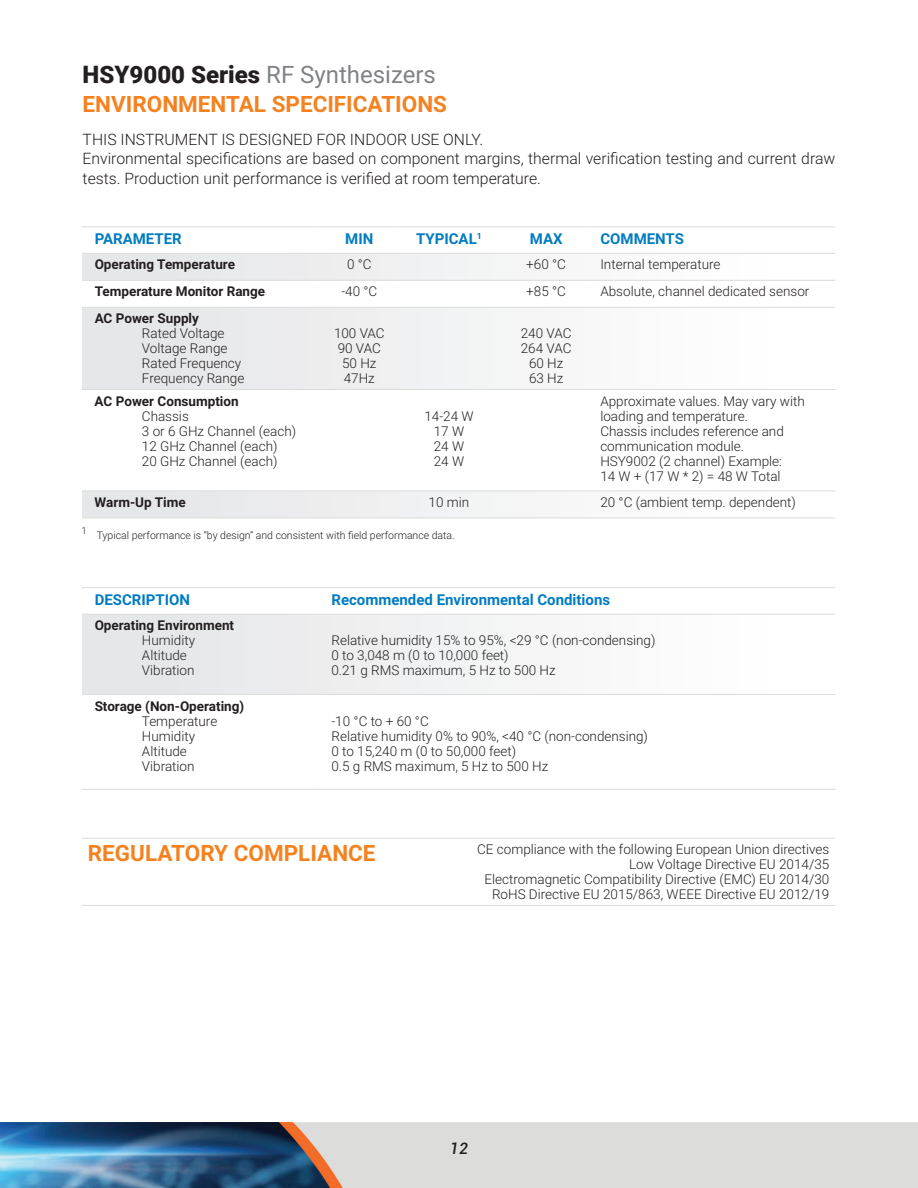
<style>
.page{position:relative;width:918px;height:1188px;background:#fff}
.page>*{position:absolute;margin:0;border:0;box-sizing:border-box;transform-origin:0 0}
.t1{font:24px "Roboto";color:#808285}
.t2{font:700 22.5px "Roboto";color:#f58220}
.t3{font:300 15.75px/19.5px "Roboto";color:#231f20}
.t4{font:italic 500 15.75px "Roboto";color:#231f20}
.t5{font:700 15px "Roboto";color:#007cc2}
.t6{font:300 13.5px/15px "Roboto";color:#231f20}
.t7{font:700 13.5px "Roboto";color:#231f20}
.t8{font:300 10.5px "Roboto";color:#231f20}
.s1{font-weight:900;color:#231f20}
</style>
<div class="page">
<img style="left:0;top:1123px;width:918px;height:65px">
<svg style="left:82px;top:254px;width:753px;height:264px"></svg>
<hr style="left:82px;top:227px;width:237px;height:1px;background:#dbdcda">
<hr style="left:319px;top:227px;width:74px;height:1px;background:#dbdcda">
<hr style="left:393px;top:227px;width:105px;height:1px;background:#dbdcda">
<hr style="left:498px;top:227px;width:90px;height:1px;background:#dbdcda">
<hr style="left:588px;top:227px;width:247px;height:1px;background:#dbdcda">
<hr style="left:82px;top:253px;width:237px;height:1px;background:#dbdcda">
<hr style="left:319px;top:253px;width:74px;height:1px;background:#dbdcda">
<hr style="left:393px;top:253px;width:105px;height:1px;background:#dbdcda">
<hr style="left:498px;top:253px;width:90px;height:1px;background:#dbdcda">
<hr style="left:588px;top:253px;width:247px;height:1px;background:#dbdcda">
<hr style="left:82px;top:280px;width:237px;height:1px;background:#dbdcda">
<hr style="left:319px;top:280px;width:74px;height:1px;background:#dbdcda">
<hr style="left:393px;top:280px;width:105px;height:1px;background:#dbdcda">
<hr style="left:498px;top:280px;width:90px;height:1px;background:#dbdcda">
<hr style="left:588px;top:280px;width:247px;height:1px;background:#dbdcda">
<hr style="left:82px;top:307px;width:237px;height:1px;background:#dbdcda">
<hr style="left:319px;top:307px;width:74px;height:1px;background:#dbdcda">
<hr style="left:393px;top:307px;width:105px;height:1px;background:#dbdcda">
<hr style="left:498px;top:307px;width:90px;height:1px;background:#dbdcda">
<hr style="left:588px;top:307px;width:247px;height:1px;background:#dbdcda">
<hr style="left:82px;top:389px;width:237px;height:1px;background:#dbdcda">
<hr style="left:319px;top:389px;width:74px;height:1px;background:#dbdcda">
<hr style="left:393px;top:389px;width:105px;height:1px;background:#dbdcda">
<hr style="left:498px;top:389px;width:90px;height:1px;background:#dbdcda">
<hr style="left:588px;top:389px;width:247px;height:1px;background:#dbdcda">
<hr style="left:82px;top:491px;width:237px;height:1px;background:#dbdcda">
<hr style="left:319px;top:491px;width:74px;height:1px;background:#dbdcda">
<hr style="left:393px;top:491px;width:105px;height:1px;background:#dbdcda">
<hr style="left:498px;top:491px;width:90px;height:1px;background:#dbdcda">
<hr style="left:588px;top:491px;width:247px;height:1px;background:#dbdcda">
<hr style="left:82px;top:518px;width:237px;height:1px;background:#dbdcda">
<hr style="left:319px;top:518px;width:74px;height:1px;background:#dbdcda">
<hr style="left:393px;top:518px;width:105px;height:1px;background:#dbdcda">
<hr style="left:498px;top:518px;width:90px;height:1px;background:#dbdcda">
<hr style="left:588px;top:518px;width:247px;height:1px;background:#dbdcda">
<div style="left:82px;top:615px;width:479px;height:79px;background:#ededee"></div>
<hr style="left:82px;top:587px;width:237px;height:1px;background:#dbdcda">
<hr style="left:319px;top:587px;width:516px;height:1px;background:#dbdcda">
<hr style="left:82px;top:614px;width:237px;height:1px;background:#dbdcda">
<hr style="left:319px;top:614px;width:516px;height:1px;background:#dbdcda">
<hr style="left:82px;top:694px;width:237px;height:1px;background:#dbdcda">
<hr style="left:319px;top:694px;width:516px;height:1px;background:#dbdcda">
<hr style="left:82px;top:789px;width:237px;height:1px;background:#dbdcda">
<hr style="left:319px;top:789px;width:516px;height:1px;background:#dbdcda">
<hr style="left:82px;top:838px;width:324px;height:1px;background:#dbdcda">
<hr style="left:406px;top:838px;width:429px;height:1px;background:#dbdcda">
<hr style="left:82px;top:905px;width:324px;height:1px;background:#dbdcda">
<hr style="left:406px;top:905px;width:429px;height:1px;background:#dbdcda">
<h1 class="t1" style="left:83px;top:57px;width:355px"><span class="s1">HSY9000 Series</span> RF Synthesizers</h1>
<h2 class="t2" style="left:83px;top:88px;width:366px">ENVIRONMENTAL SPECIFICATIONS</h2>
<p class="t3" style="left:83px;top:129px;width:754px">THIS INSTRUMENT IS DESIGNED FOR INDOOR USE ONLY.<br>Environmental specifications are based on component margins, thermal verification testing and current draw tests. Production unit performance is verified at room temperature.</p>
<p class="t5" style="left:95px;top:228px;width:89px">PARAMETER</p>
<p class="t5" style="left:345px;top:228px;width:30px">MIN</p>
<p class="t5" style="left:416px;top:228px;width:67px">TYPICAL<sup>1</sup></p>
<p class="t5" style="left:530px;top:228px;width:34px">MAX</p>
<p class="t5" style="left:600px;top:228px;width:85px">COMMENTS</p>
<p class="t7" style="left:95px;top:255px;width:142px">Operating Temperature</p>
<p class="t6" style="left:347px;top:257px;width:26px">0 °C</p>
<p class="t6" style="left:526px;top:257px;width:41px">+60 °C</p>
<p class="t6" style="left:600px;top:257px;width:122px">Internal temperature</p>
<p class="t7" style="left:95px;top:282px;width:172px">Temperature Monitor Range</p>
<p class="t6" style="left:341px;top:284px;width:37px">-40 °C</p>
<p class="t6" style="left:526px;top:284px;width:41px">+85 °C</p>
<p class="t6" style="left:600px;top:284px;width:211px">Absolute, channel dedicated sensor</p>
<p class="t7" style="left:95px;top:309px;width:106px">AC Power Supply</p>
<p class="t6" style="left:142px;top:326px;width:104px">Rated Voltage<br>Voltage Range<br>Rated Frequency<br>Frequency Range</p>
<p class="t6" style="left:334px;top:326px;width:52px;text-align:center">100 VAC<br>90 VAC<br>50 Hz<br>47Hz</p>
<p class="t6" style="left:521px;top:326px;width:52px;text-align:center">240 VAC<br>264 VAC<br>60 Hz<br>63 Hz</p>
<p class="t7" style="left:95px;top:391px;width:146px">AC Power Consumption</p>
<p class="t6" style="left:142px;top:408px;width:156px">Chassis<br>3 or 6 GHz Channel (each)<br>12 GHz Channel (each)<br>20 GHz Channel (each)</p>
<p class="t6" style="left:424px;top:408px;width:51px;text-align:center">14-24 W<br>17 W<br>24 W<br>24 W</p>
<p class="t6" style="left:600px;top:393px;width:206px">Approximate values. May vary with loading and temperature.<br>Chassis includes reference and communication module.<br>HSY9002 (2 channel) Example:<br>14 W + (17 W * 2) = 48 W Total</p>
<p class="t7" style="left:95px;top:493px;width:93px">Warm-Up Time</p>
<p class="t6" style="left:429px;top:494px;width:42px">10 min</p>
<p class="t6" style="left:600px;top:494px;width:197px">20 °C (ambient temp. dependent)</p>
<p class="t8" style="left:82px;top:528px;width:375px"><sup>1</sup> Typical performance is “by design” and consistent with field performance data.</p>
<p class="t5" style="left:95px;top:589px;width:97px">DESCRIPTION</p>
<p class="t5" style="left:331px;top:589px;width:280px">Recommended Environmental Conditions</p>
<p class="t7" style="left:95px;top:616px;width:141px">Operating Environment</p>
<p class="t6" style="left:142px;top:633px;width:55px">Humidity<br>Altitude<br>Vibration</p>
<p class="t6" style="left:331px;top:633px;width:326px">Relative humidity 15% to 95%, &lt;29 °C (non-condensing)<br>0 to 3,048 m (0 to 10,000 feet)<br>0.21 g RMS maximum, 5 Hz to 500 Hz</p>
<p class="t7" style="left:95px;top:696px;width:151px">Storage (Non-Operating)</p>
<p class="t6" style="left:142px;top:713px;width:77px">Temperature<br>Humidity<br>Altitude<br>Vibration</p>
<p class="t6" style="left:331px;top:713px;width:318px">-10 °C to + 60 °C<br>Relative humidity 0% to 90%, &lt;40 °C (non-condensing)<br>0 to 15,240 m (0 to 50,000 feet)<br>0.5 g RMS maximum, 5 Hz to 500 Hz</p>
<h2 class="t2" style="left:88px;top:837px;width:289px">REGULATORY COMPLIANCE</h2>
<p class="t6" style="left:477px;top:842px;width:354px;text-align:right">CE compliance with the following European Union directives Low Voltage Directive EU 2014/35<br>Electromagnetic Compatibility Directive (EMC) EU 2014/30<br>RoHS Directive EU 2015/863, WEEE Directive EU 2012/19</p>
<p class="t4" style="left:450px;top:1138px;width:20px">12</p>
</div>
